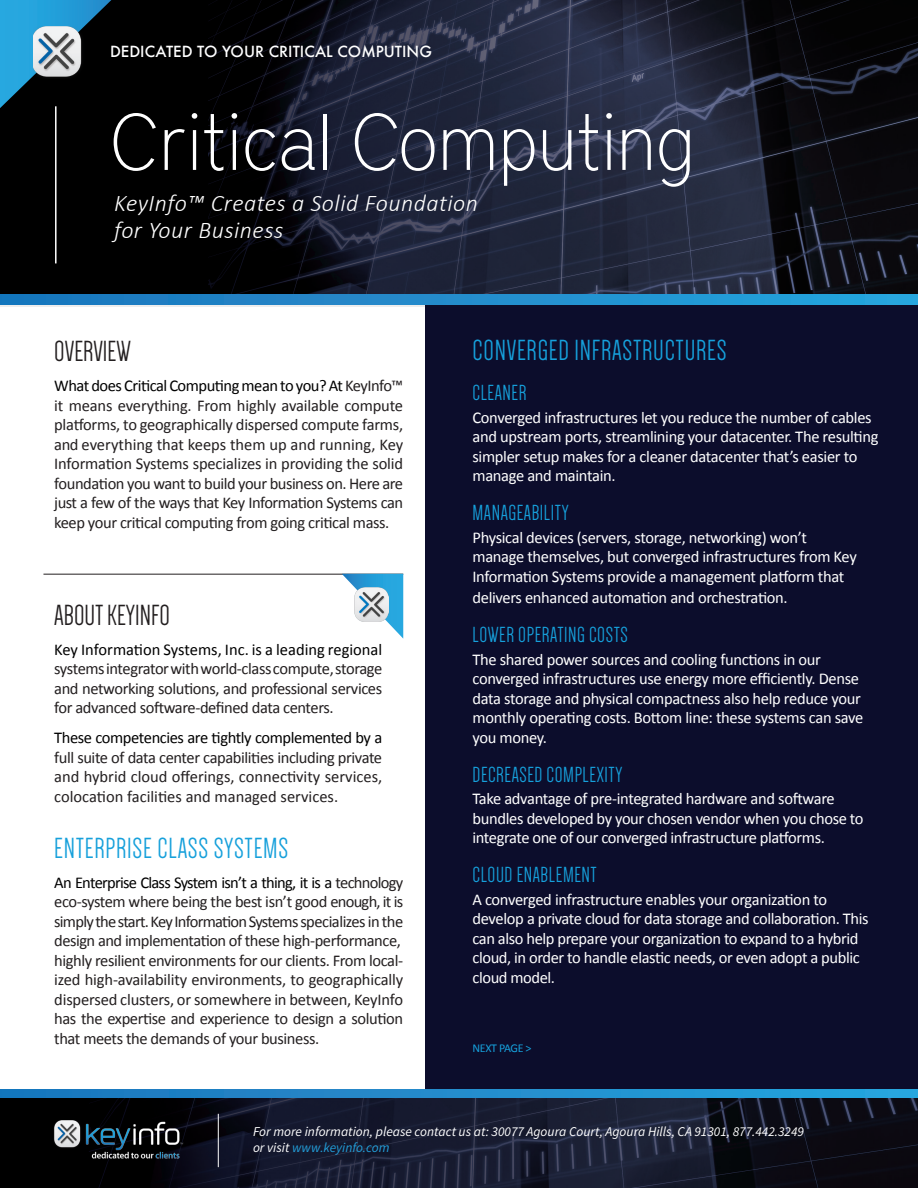
<style>
.page{position:relative;width:918px;height:1188px;background:#fff}
.page>*{position:absolute;margin:0;border:0;box-sizing:border-box;transform-origin:0 0}
.t1{font:100 79.5px "District Pro";color:#fff}
.t2{font:30px "Dense";letter-spacing:.025em;color:#16a0db}
.t3{font:30px "Dense";color:#231f20}
.t4{font:italic 300 24px "Calibri";letter-spacing:.02em;color:#fff}
.t5{font:22.5px "Dense";letter-spacing:.025em;color:#16a0db}
.t6{font:16.5px/19.5px "Calibri";letter-spacing:-.025em;color:#231f20;text-align:justify}
.t7{font:16.5px/19.5px "Calibri";letter-spacing:-.02em;color:#fff}
.t8{font:500 15px "Futura";color:#fff}
.t9{font:italic 13.5px/16.5px "Source Sans Pro";color:#fff}
.t10{font:12px "Calibri";letter-spacing:-.03em;color:#16a0db}
.s1{color:#000}
.s2{color:#229dd8}
</style>
<div class="page">
<div style="left:426px;top:0;width:492px;height:1188px;background:#0c0d2c"></div>
<div style="left:0;top:112px;width:918px;height:192px;background:linear-gradient(to right,#1c74bb,#27a6de)"></div>
<div style="left:0;top:0;width:918px;height:294px;background:#000"></div>
<img style="left:208px;top:0;width:710px;height:294px">
<hr style="left:55px;top:106px;width:2px;height:157px;background:#fff">
<svg style="left:0;top:1090px;width:918px;height:9px;background:#1f7fb9"></svg>
<img style="left:0;top:1099px;width:918px;height:89px">
<hr style="left:218px;top:1114px;width:1px;height:53px;background:#fff">
<img style="left:54px;top:1120px;width:130px;height:41px">
<svg style="left:0;top:0;width:111px;height:108px"></svg>
<img style="left:33px;top:27px;width:51px;height:51px">
<hr style="left:43px;top:574px;width:360px;height:1px;background:#231f20">
<svg style="left:342px;top:574px;width:61px;height:65px"></svg>
<img style="left:354px;top:587px;width:35px;height:35px">
<p class="t8" style="left:110px;top:41px;width:323px">DEDICATED TO YOUR CRITICAL COMPUTING</p>
<p class="t1" style="left:110px;top:85px;width:587px">Critical Computing</p>
<p class="t4" style="left:114px;top:188px;width:366px">KeyInfo™ Creates a Solid Foundation</p>
<p class="t4" style="left:114px;top:215px;width:171px">for Your Business</p>
<p class="t3" style="left:54px;top:337px;width:78px">OVERVIEW</p>
<p class="t6" style="left:54px;top:376px;width:351px"><span class="s1">What does Critical Computing mean to you? At</span> KeyInfo™ it means everything. From highly available compute platforms, to geographically dispersed compute farms, and everything that keeps them up and running, Key Information Systems specializes in providing the solid foundation you want to build your business on. Here are just a few of the ways that Key Information Systems can keep your critical computing from going critical mass.</p>
<p class="t3" style="left:54px;top:600px;width:117px">ABOUT KEYINFO</p>
<p class="t6" style="left:54px;top:640px;width:330px"><span class="s1">Key Information Systems, Inc. is a leading regional </span>systems integrator with world-class compute, storage and networking solutions, and professional services for advanced software-defined data centers.</p>
<p class="t6" style="left:54px;top:728px;width:330px"><span class="s1">These competencies are tightly complemented by a </span>full suite of data center capabilities including private and hybrid cloud offerings, connectivity services, colocation facilities and managed services.</p>
<p class="t2" style="left:54px;top:833px;width:236px">ENTERPRISE CLASS SYSTEMS</p>
<p class="t6" style="left:54px;top:873px;width:351px"><span class="s1">An Enterprise Class System isn’t a thing, it is a</span> technology eco-system where being the best isn’t good enough, it is simply the start. Key Information Systems specializes in the design and implementation of these high-performance,</p>
<p class="t6" style="left:54px;top:951px;width:351px">highly resilient environments for our clients. From local&shy;ized high-availability environments, to geographically dispersed clusters, or somewhere in between, KeyInfo has the expertise and experience to design a solution that meets the demands of your business.</p>
<p class="t2" style="left:472px;top:335px;width:256px">CONVERGED INFRASTRUCTURES</p>
<p class="t5" style="left:472px;top:382px;width:56px">CLEANER</p>
<p class="t7" style="left:472px;top:408px;width:408px">Converged infrastructures let you reduce the number of cables and upstream ports, streamlining your datacenter. The resulting simpler setup makes for a cleaner datacenter that’s easier to manage and maintain.</p>
<p class="t5" style="left:472px;top:502px;width:98px">MANAGEABILITY</p>
<p class="t7" style="left:472px;top:528px;width:386px">Physical devices (servers, storage, networking) won’t manage themselves, but converged infrastructures from Key<br>Information Systems provide a management platform that</p>
<p class="t7" style="left:472px;top:588px;width:317px">delivers enhanced automation and orchestration.</p>
<p class="t5" style="left:472px;top:624px;width:157px">LOWER OPERATING COSTS</p>
<p class="t7" style="left:472px;top:650px;width:392px">The shared power sources and cooling functions in our converged infrastructures use energy more efficiently. Dense data storage and physical compactness also help reduce your monthly operating costs. Bottom line: these systems can save you money.</p>
<p class="t5" style="left:472px;top:763px;width:151px">DECREASED COMPLEXITY</p>
<p class="t7" style="left:472px;top:789px;width:392px">Take advantage of pre-integrated hardware and software bundles developed by your chosen vendor when you chose to integrate one of our converged infrastructure platforms.</p>
<p class="t5" style="left:472px;top:864px;width:126px">CLOUD ENABLEMENT</p>
<p class="t7" style="left:472px;top:890px;width:398px">A converged infrastructure enables your organization to develop a private cloud for data storage and collaboration. This can also help prepare your organization to expand to a hybrid cloud, in order to handle elastic needs, or even adopt a public cloud model.</p>
<p class="t10" style="left:472px;top:1040px;width:61px">NEXT PAGE &gt;</p>
<p class="t9" style="left:253px;top:1123px;width:553px">For more information, please contact us at: 30077 Agoura Court, Agoura Hills, CA 91301, 877.442.3249 or visit <span class="s2">www.keyinfo.com</span></p>
</div>
